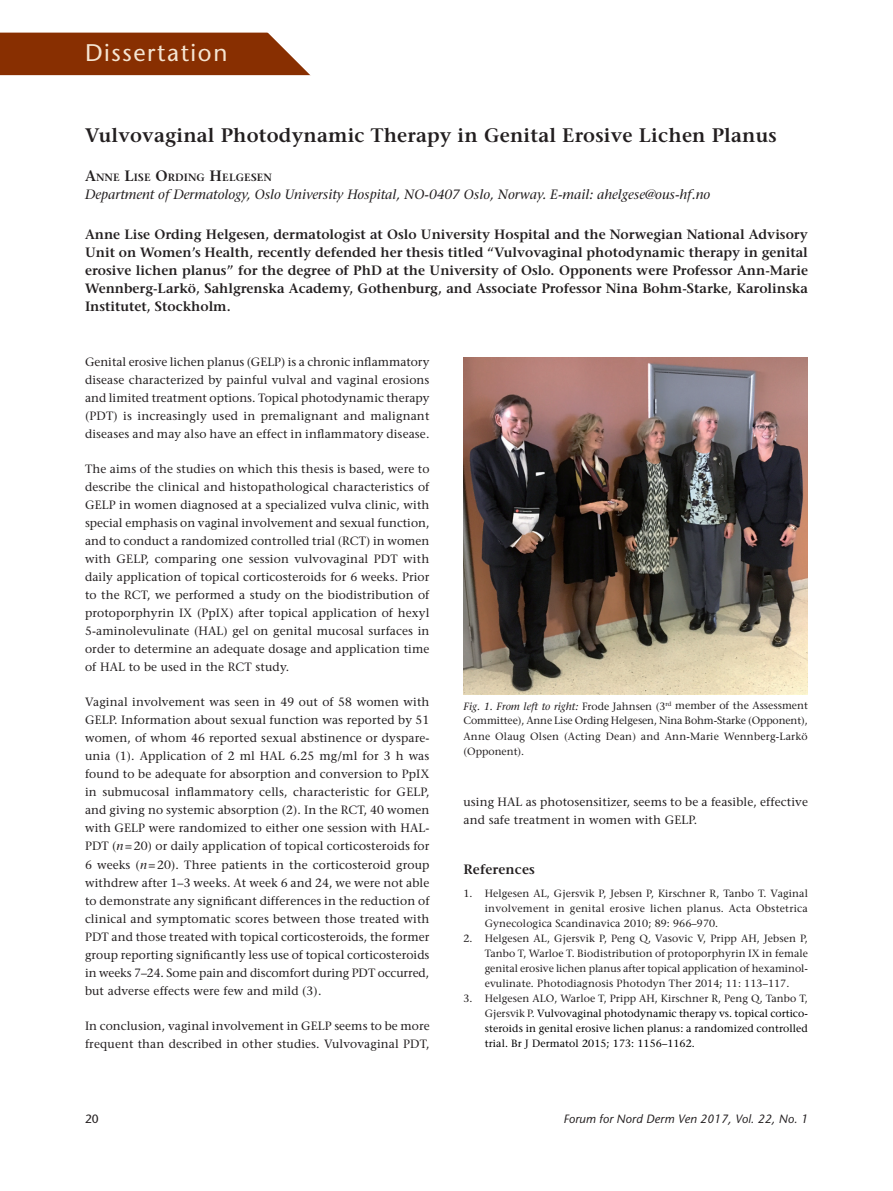
<style>
.page{position:relative;width:893px;height:1191px;background:#fff}
.page>*{position:absolute;margin:0;border:0;box-sizing:border-box;transform-origin:0 0}
.t1{font:24px "Stone Sans";letter-spacing:.065em;color:#f5e5d2}
.t2{font:600 19.5px "Stone Serif";letter-spacing:.01em;color:#231f20}
.t3{font:600 13.5px/18px "Stone Serif";color:#231f20;text-align:justify}
.t4{font:italic 13.5px "Stone Serif";color:#231f20}
.t5{font:12px/18px "Stone Serif";letter-spacing:.01em;color:#231f20;text-align:justify}
.t6{font:italic 12px "Stone Sans";letter-spacing:.01em;color:#231f20}
.t7{font:12px "Stone Sans";color:#231f20}
.t8{font:10.5px/15px "Stone Serif";letter-spacing:.01em;color:#231f20;text-align:justify}
.t9{font:10.5px/15px "Stone Serif";letter-spacing:.01em;color:#000001;text-align:justify}
.t10{font:600 10.5px "Stone Serif";letter-spacing:.015em;color:#231f20}
.s1{font-size:15px}
.s2{font-style:italic}
.s3{color:#231f20}
</style>
<div class="page">
<svg style="left:0;top:32px;width:311px;height:44px;background:#93431a"></svg>
<img style="left:463px;top:357px;width:345px;height:338px">
<h1 class="t1" style="left:85px;top:38px;width:144px">Dissertation</h1>
<h2 class="t2" style="left:85px;top:124px;width:693px">Vulvovaginal Photodynamic Therapy in Genital Erosive Lichen Planus</h2>
<p class="t10" style="left:85px;top:172px;width:188px"><span class="s1">A</span>NNE <span class="s1">L</span>ISE <span class="s1">O</span>RDING <span class="s1">H</span>ELGESEN</p>
<p class="t4" style="left:85px;top:187px;width:627px">Department of Dermatology, Oslo University Hospital, NO-0407 Oslo, Norway. E-mail: ahelgese@ous-hf.no</p>
<p class="t3" style="left:85px;top:225px;width:724px">Anne Lise Ording Helgesen, dermatologist at Oslo University Hospital and the Norwegian National Advisory Unit on Women’s Health, recently defended her thesis titled “Vulvovaginal photodynamic therapy in genital erosive lichen planus” for the degree of PhD at the University of Oslo. Opponents were Professor Ann-Marie Wennberg-Larkö, Sahlgrenska Academy, Gothenburg, and Associate Professor Nina Bohm-Starke, Karolinska Institutet, Stockholm.</p>
<p class="t5" style="left:85px;top:353px;width:346px">Genital erosive lichen planus (GELP) is a chronic inflammatory disease characterized by painful vulval and vaginal erosions and limited treatment options. Topical photodynamic therapy (PDT) is increasingly used in premalignant and malignant diseases and may also have an effect in inflammatory disease.</p>
<p class="t5" style="left:85px;top:460px;width:346px">The aims of the studies on which this thesis is based, were to describe the clinical and histopathological characteristics of GELP in women diagnosed at a specialized vulva clinic, with special emphasis on vaginal involvement and sexual function, and to conduct a randomized controlled trial (RCT) in women with GELP, comparing one session vulvovaginal PDT with daily application of topical corticosteroids for 6 weeks. Prior to the RCT, we performed a study on the biodistribution of protoporphyrin IX (PpIX) after topical application of hexyl 5-aminolevulinate (HAL) gel on genital mucosal surfaces in order to determine an adequate dosage and application time of HAL to be used in the RCT study.</p>
<p class="t5" style="left:85px;top:693px;width:346px">Vaginal involvement was seen in 49 out of 58 women with GELP. Information about sexual function was reported by 51 women, of whom 46 reported sexual abstinence or dyspare&shy;unia (1). Application of 2 ml HAL 6.25 mg/ml for 3 h was found to be adequate for absorption and conversion to PpIX in submucosal inflammatory cells, characteristic for GELP, and giving no systemic absorption (2). In the RCT, 40 women with GELP were randomized to either one session with HAL-PDT (<span class="s2">n</span> = 20) or daily application of topical corticosteroids for 6 weeks (<span class="s2">n</span> = 20). Three patients in the corticosteroid group withdrew after 1–3 weeks. At week 6 and 24, we were not able to demonstrate any significant differences in the reduction of clinical and symptomatic scores between those treated with PDT and those treated with topical corticosteroids, the former group reporting significantly less use of topical corticosteroids in weeks 7–24. Some pain and discomfort during PDT occurred, but adverse effects were few and mild (3).</p>
<p class="t5" style="left:85px;top:1016px;width:346px">In conclusion, vaginal involvement in GELP seems to be more frequent than described in other studies. Vulvovaginal PDT,</p>
<p class="t8" style="left:463px;top:698px;width:346px"><span class="s2">Fig. 1. From left to right:</span> Frode Jahnsen (3<sup>rd</sup> member of the Assessment Committee), Anne Lise Ording Helgesen, Nina Bohm-Starke (Opponent), Anne Olaug Olsen (Acting Dean) and Ann-Marie Wennberg-Larkö (Opponent).</p>
<p class="t5" style="left:463px;top:793px;width:346px">using HAL as photosensitizer, seems to be a feasible, effective and safe treatment in women with GELP.</p>
<p class="t3" style="left:463px;top:860px;width:73px">References</p>
<p class="t8" style="left:485px;top:886px;width:325px;text-indent:-21px">1. Helgesen AL, Gjersvik P, Jebsen P, Kirschner R, Tanbo T. Vaginal involvement in genital erosive lichen planus. Acta Obstetrica Gynecologica Scandinavica 2010; 89: 966–970.</p>
<p class="t8" style="left:485px;top:931px;width:325px;text-indent:-21px">2. Helgesen AL, Gjersvik P, Peng Q, Vasovic V, Pripp AH, Jebsen P, Tanbo T, Warloe T. Biodistribution of protoporphyrin IX in female genital erosive lichen planus after topical application of hexaminol&shy;evulinate. Photodiagnosis Photodyn Ther 2014; 11: 113–117.</p>
<p class="t9" style="left:485px;top:991px;width:325px;text-indent:-21px"><span class="s3">3. Helgesen ALO, Warloe T, Pripp AH, Kirschner R, Peng Q, Tanbo T, Gjersvik P.</span> Vulvovaginal photodynamic therapy vs. topical cortico&shy;steroids in genital erosive lichen planus: a randomized controlled trial. Br J Dermatol 2015; 173: 1156–1162.</p>
<p class="t7" style="left:85px;top:1112px;width:15px">20</p>
<p class="t6" style="left:563px;top:1112px;width:246px">Forum for Nord Derm Ven 2017, Vol. 22, No. 1</p>
</div>
